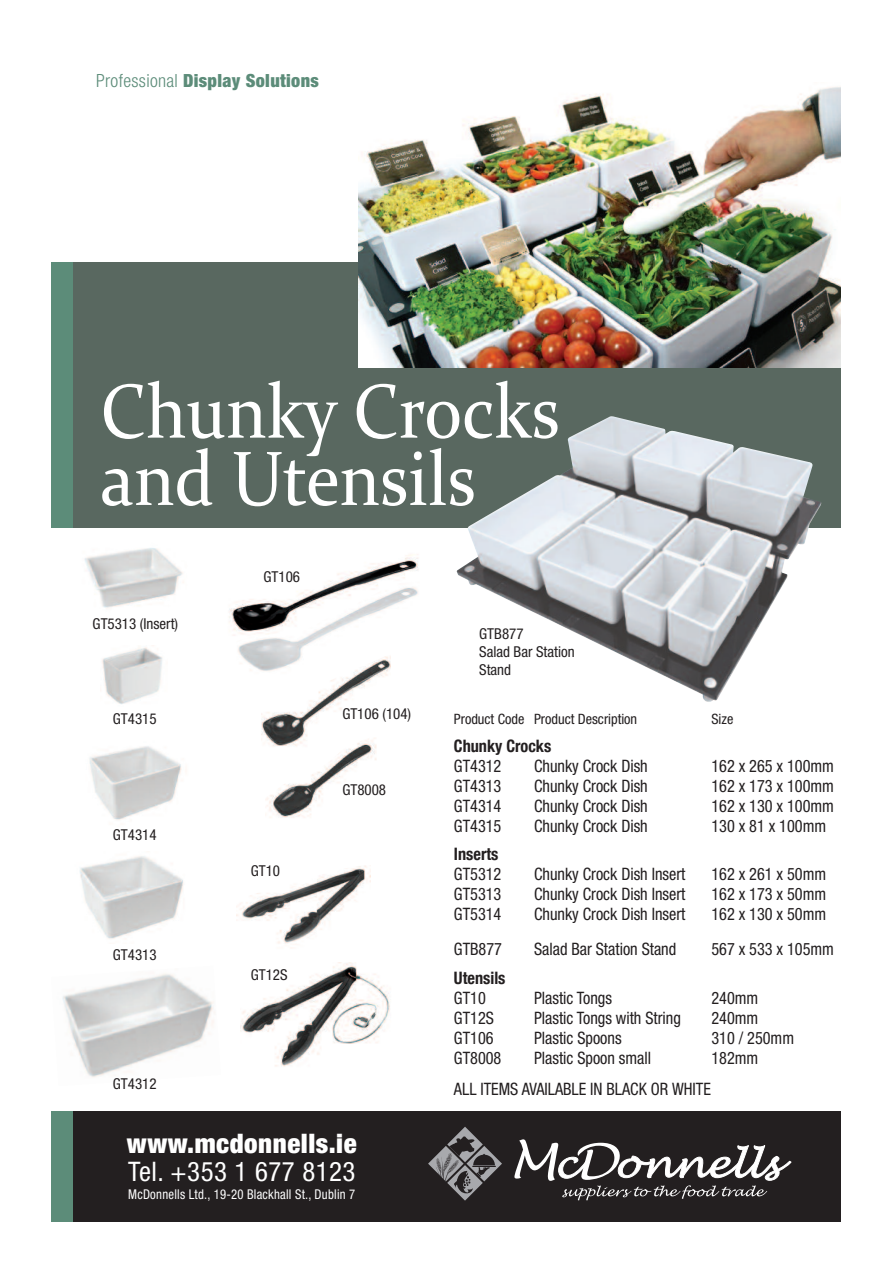
<style>
.page{position:relative;width:893px;height:1263px;background:#fff}
.page>*{position:absolute;margin:0;border:0;box-sizing:border-box;transform-origin:0 0}
.t1{font:77.4px/67.3px "Constantia";color:#fff;scale:.9 1}
.t2{font:900 condensed 26.85px "Helvetica Neue";letter-spacing:.02em;color:#fff}
.t3{font:condensed 26.85px "Helvetica Neue";letter-spacing:.02em;color:#fff}
.t4{font:900 condensed 18.15px "Helvetica Neue";letter-spacing:.02em;color:#5c8c79}
.t5{font:condensed 17.1px "Helvetica Neue";color:#231f20;scale:.95 1}
.t6{font:700 condensed 17.1px "Helvetica Neue";color:#231f20;scale:.95 1}
.t7{font:condensed 15px/18px "Helvetica Neue";color:#231f20}
.t8{font:condensed 14.25px "Helvetica Neue";color:#231f20}
.t9{font:condensed 13.5px "Helvetica Neue";letter-spacing:.02em;color:#fff;scale:.94 1}
.s1{font-weight:300}
</style>
<div class="page">
<img style="left:241px;top:962px;width:149px;height:105px">
<img style="left:216px;top:527px;width:216px;height:109px">
<img style="left:237px;top:582px;width:182px;height:89px">
<img style="left:261px;top:654px;width:130px;height:83px">
<img style="left:265px;top:737px;width:112px;height:81px">
<img style="left:236px;top:865px;width:135px;height:83px">
<div style="left:51px;top:262px;width:791px;height:265px;background:#596860"></div>
<div style="left:51px;top:262px;width:22px;height:265px;background:#5c8c79"></div>
<div style="left:54px;top:1111px;width:788px;height:111px;background:#231f20"></div>
<svg style="left:514px;top:1139px;width:278px;height:61px"></svg>
<svg style="left:428px;top:1127px;width:74px;height:73px"></svg>
<div style="left:51px;top:1111px;width:22px;height:111px;background:#5c8c79"></div>
<img style="left:359px;top:87px;width:483px;height:281px">
<img style="left:62px;top:973px;width:153px;height:105px">
<img style="left:89px;top:746px;width:93px;height:74px">
<img style="left:102px;top:647px;width:60px;height:57px">
<img style="left:84px;top:548px;width:100px;height:60px">
<img style="left:79px;top:856px;width:105px;height:83px">
<img style="left:456px;top:416px;width:365px;height:286px">
<p class="t4" style="left:96px;top:74px;width:224px"><span class="s1">Professional</span> Display Solutions</p>
<h1 class="t1" style="left:101px;top:377px;width:512px">Chunky Crocks and Utensils</h1>
<p class="t7" style="left:93px;top:615px;width:87px">GT5313 (Insert)</p>
<p class="t7" style="left:113px;top:711px;width:45px">GT4315</p>
<p class="t7" style="left:113px;top:827px;width:45px">GT4314</p>
<p class="t7" style="left:113px;top:947px;width:45px">GT4313</p>
<p class="t7" style="left:113px;top:1076px;width:45px">GT4312</p>
<p class="t7" style="left:264px;top:569px;width:38px">GT106</p>
<p class="t7" style="left:251px;top:863px;width:31px">GT10</p>
<p class="t7" style="left:251px;top:967px;width:38px">GT12S</p>
<p class="t7" style="left:342px;top:706px;width:70px">GT106 (104)</p>
<p class="t7" style="left:342px;top:782px;width:45px">GT8008</p>
<h2 class="t2" style="left:127px;top:1133px;width:231px">www.mcdonnells.ie</h2>
<h2 class="t3" style="left:128px;top:1162px;width:229px">Tel. +353 1 677 8123</h2>
<p class="t9" style="left:128px;top:1189px;width:243px">McDonnells Ltd., 19-20 Blackhall St., Dublin 7</p>
<p class="t7" style="left:479px;top:626px;width:97px">GTB877<br>Salad Bar Station<br>Stand</p>
<p class="t8" style="left:454px;top:713px;width:185px">Product Code Product Description</p>
<p class="t8" style="left:711px;top:713px;width:23px">Size</p>
<p class="t6" style="left:454px;top:735px;width:104px">Chunky Crocks</p>
<p class="t5" style="left:454px;top:760px;width:51px">GT4312</p>
<p class="t5" style="left:534px;top:760px;width:121px">Chunky Crock Dish</p>
<p class="t5" style="left:711px;top:760px;width:130px">162 x 265 x 100mm</p>
<p class="t5" style="left:454px;top:780px;width:51px">GT4313</p>
<p class="t5" style="left:534px;top:780px;width:121px">Chunky Crock Dish</p>
<p class="t5" style="left:711px;top:780px;width:130px">162 x 173 x 100mm</p>
<p class="t5" style="left:454px;top:799px;width:51px">GT4314</p>
<p class="t5" style="left:534px;top:799px;width:121px">Chunky Crock Dish</p>
<p class="t5" style="left:711px;top:799px;width:130px">162 x 130 x 100mm</p>
<p class="t5" style="left:454px;top:819px;width:51px">GT4315</p>
<p class="t5" style="left:534px;top:819px;width:121px">Chunky Crock Dish</p>
<p class="t5" style="left:711px;top:819px;width:122px">130 x 81 x 100mm</p>
<p class="t6" style="left:454px;top:844px;width:48px">Inserts</p>
<p class="t5" style="left:454px;top:868px;width:51px">GT5312</p>
<p class="t5" style="left:534px;top:868px;width:161px">Chunky Crock Dish Insert</p>
<p class="t5" style="left:711px;top:868px;width:122px">162 x 261 x 50mm</p>
<p class="t5" style="left:454px;top:888px;width:51px">GT5313</p>
<p class="t5" style="left:534px;top:888px;width:161px">Chunky Crock Dish Insert</p>
<p class="t5" style="left:711px;top:888px;width:122px">162 x 173 x 50mm</p>
<p class="t5" style="left:454px;top:908px;width:51px">GT5314</p>
<p class="t5" style="left:534px;top:908px;width:161px">Chunky Crock Dish Insert</p>
<p class="t5" style="left:711px;top:908px;width:122px">162 x 130 x 50mm</p>
<p class="t5" style="left:454px;top:943px;width:52px">GTB877</p>
<p class="t5" style="left:534px;top:943px;width:151px">Salad Bar Station Stand</p>
<p class="t5" style="left:711px;top:943px;width:130px">567 x 533 x 105mm</p>
<p class="t6" style="left:454px;top:967px;width:56px">Utensils</p>
<p class="t5" style="left:454px;top:991px;width:35px">GT10</p>
<p class="t5" style="left:534px;top:991px;width:83px">Plastic Tongs</p>
<p class="t5" style="left:711px;top:991px;width:51px">240mm</p>
<p class="t5" style="left:454px;top:1011px;width:44px">GT12S</p>
<p class="t5" style="left:534px;top:1011px;width:156px">Plastic Tongs with String</p>
<p class="t5" style="left:711px;top:1011px;width:51px">240mm</p>
<p class="t5" style="left:454px;top:1031px;width:43px">GT106</p>
<p class="t5" style="left:534px;top:1031px;width:94px">Plastic Spoons</p>
<p class="t5" style="left:711px;top:1031px;width:88px">310 / 250mm</p>
<p class="t5" style="left:454px;top:1051px;width:51px">GT8008</p>
<p class="t5" style="left:534px;top:1051px;width:125px">Plastic Spoon small</p>
<p class="t5" style="left:711px;top:1051px;width:51px">182mm</p>
<p class="t5" style="left:454px;top:1083px;width:272px">ALL ITEMS AVAILABLE IN BLACK OR WHITE</p>
</div>
